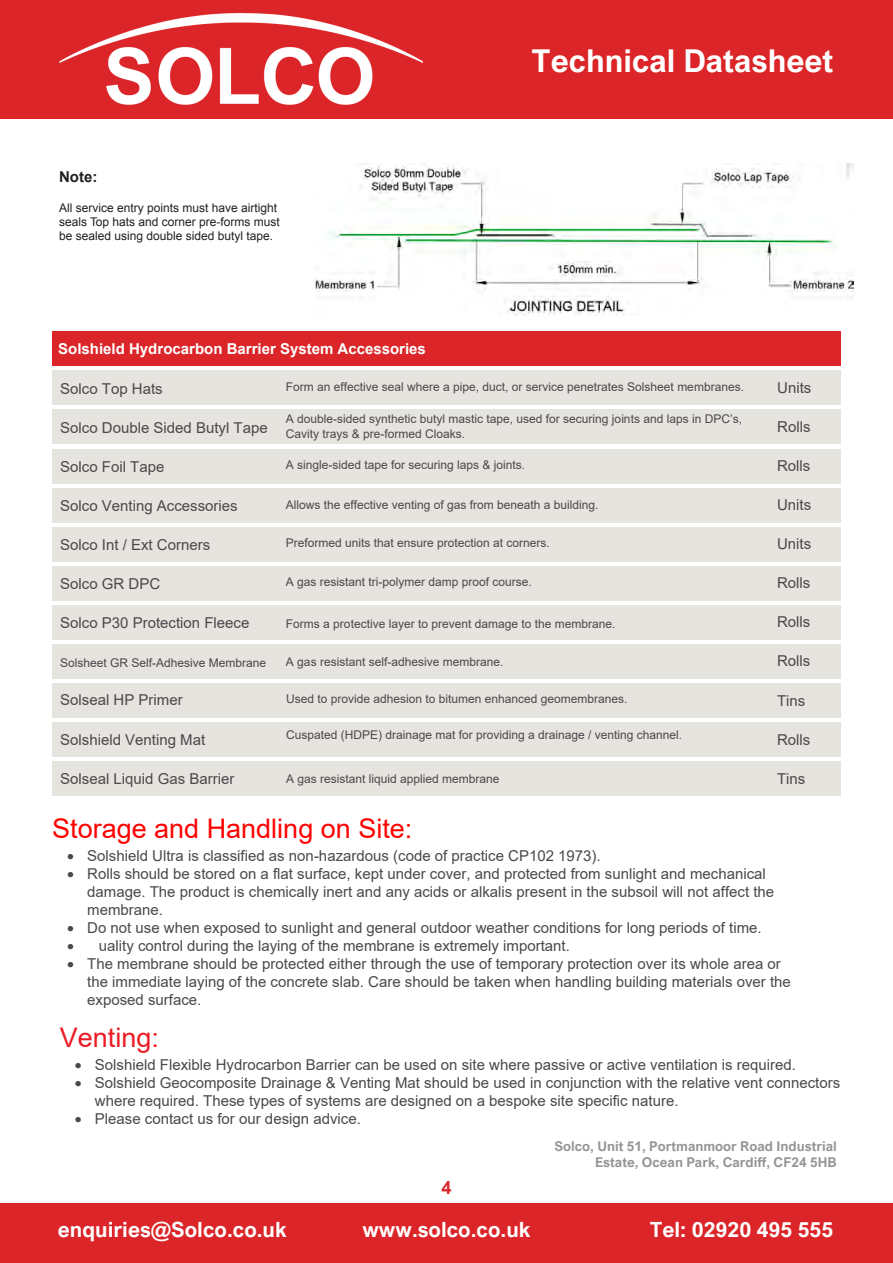
<style>
.page{position:relative;width:893px;height:1263px;background:#fff}
.page>*{position:absolute;margin:0;border:0;box-sizing:border-box;transform-origin:0 0}
.t1{font:700 31.5px "Arial Nova";color:#fff}
.t2{font:27px "Arial";color:#f00}
.t3{font:27px "Arial";color:#ed1b23}
.t4{font:700 21px "Arial Nova";color:#fff}
.t5{font:700 18px "Arial Nova";color:#da262a}
.t6{font:15px/18px "Arial";color:#4c474b}
.t7{font:15px "Arial";color:#4c474b}
.t8{font:700 15px "Arial";color:#fff}
.t9{font:700 15px "Arial";color:#231f20}
.t10{font:700 13.5px/16.2px "Arial Nova";color:#959595;text-align:right}
.t11{font:12px/14.4px "Arial";color:#4c474b}
.t12{font:12px "Arial";color:#4c474b}
.t13{font:12px/13.6px "Arial";color:#231f20}
.s1{font-style:inherit}
</style>
<div class="page">
<div style="left:53px;top:331px;width:788px;height:34px;background:#db2528"></div>
<div style="left:0;top:0;width:893px;height:118px;background:#db2528"></div>
<img style="left:60px;top:14px;width:363px;height:90px">
<div style="left:0;top:1203px;width:893px;height:60px;background:#db2528"></div>
<img style="left:315px;top:164px;width:539px;height:152px">
<div style="left:53px;top:566px;width:788px;height:34px;background:#e5e4df"></div>
<div style="left:53px;top:371px;width:788px;height:34px;background:#e5e4df"></div>
<div style="left:53px;top:410px;width:788px;height:34px;background:#e5e4df"></div>
<div style="left:53px;top:449px;width:788px;height:34px;background:#e5e4df"></div>
<div style="left:53px;top:488px;width:788px;height:34px;background:#e5e4df"></div>
<div style="left:53px;top:527px;width:788px;height:34px;background:#e5e4df"></div>
<div style="left:53px;top:605px;width:788px;height:34px;background:#e5e4df"></div>
<div style="left:53px;top:644px;width:788px;height:34px;background:#e5e4df"></div>
<div style="left:53px;top:683px;width:788px;height:34px;background:#e5e4df"></div>
<div style="left:53px;top:722px;width:788px;height:34px;background:#e5e4df"></div>
<div style="left:53px;top:761px;width:788px;height:34px;background:#e5e4df"></div>
<p class="t9" style="left:59px;top:166px;width:40px">Note:</p>
<p class="t13" style="left:59px;top:201px;width:222px">All service entry points must have airtight seals Top hats and corner pre-forms must be sealed using double sided butyl tape.</p>
<p class="t8" style="left:58px;top:339px;width:369px">Solshield Hydrocarbon Barrier System Accessories</p>
<h1 class="t1" style="left:532px;top:43px;width:303px">Technical Datasheet</h1>
<p class="t11" style="left:286px;top:379px;width:460px">Form an effective seal where a pipe, duct, or service penetrates Solsheet membranes.</p>
<p class="t11" style="left:286px;top:412px;width:458px">A double-sided synthetic butyl mastic tape, used for securing joints and laps in DPC’s,<br>Cavity trays &amp; pre-formed Cloaks.</p>
<p class="t11" style="left:286px;top:457px;width:241px">A single-sided tape for securing laps &amp; joints.</p>
<p class="t11" style="left:286px;top:497px;width:314px">Allows the effective venting of gas from beneath a building.</p>
<p class="t11" style="left:286px;top:535px;width:266px">Preformed units that ensure protection at corners<span class="s1">.</span></p>
<p class="t12" style="left:286px;top:573px;width:248px">A gas resistant tri-polymer damp proof course.</p>
<p class="t12" style="left:286px;top:615px;width:331px">Forms a protective layer to prevent damage to the membrane.</p>
<p class="t12" style="left:286px;top:653px;width:219px">A gas resistant self-adhesive membrane.</p>
<p class="t12" style="left:286px;top:691px;width:343px">Used to provide adhesion to bitumen enhanced geomembranes.</p>
<p class="t12" style="left:286px;top:726px;width:398px">Cuspated (HDPE) drainage mat for providing a drainage / venting channel.</p>
<p class="t7" style="left:777px;top:378px;width:36px">Units</p>
<p class="t7" style="left:777px;top:417px;width:35px">Rolls</p>
<p class="t7" style="left:777px;top:456px;width:35px">Rolls</p>
<p class="t7" style="left:777px;top:495px;width:36px">Units</p>
<p class="t7" style="left:777px;top:534px;width:36px">Units</p>
<p class="t7" style="left:60px;top:378px;width:104px">Solco Top Hats</p>
<p class="t7" style="left:60px;top:417px;width:209px">Solco Double Sided Butyl Tape</p>
<p class="t7" style="left:60px;top:456px;width:106px">Solco Foil Tape</p>
<p class="t7" style="left:60px;top:495px;width:179px">Solco Venting Accessories</p>
<p class="t7" style="left:60px;top:534px;width:152px">Solco Int / Ext Corners</p>
<p class="t7" style="left:60px;top:573px;width:102px">Solco <span class="s1">GR</span> DPC</p>
<p class="t6" style="left:777px;top:574px;width:35px">Rolls</p>
<p class="t6" style="left:60px;top:613px;width:191px"><span class="s1">Solco</span> P30 Protection Fleece</p>
<p class="t6" style="left:777px;top:613px;width:35px">Rolls</p>
<p class="t6" style="left:777px;top:652px;width:35px">Rolls</p>
<p class="t6" style="left:777px;top:691px;width:30px">Tins</p>
<p class="t6" style="left:777px;top:730px;width:35px">Rolls</p>
<p class="t12" style="left:60px;top:654px;width:208px"><span class="s1">Sol</span>sheet GR Self-Adhesive Membrane</p>
<p class="t6" style="left:60px;top:691px;width:124px"><span class="s1">Sol</span>seal <span class="s1">HP</span> Primer</p>
<p class="t6" style="left:60px;top:730px;width:147px"><span class="s1">Sol</span>shield Venting Mat</p>
<p class="t6" style="left:60px;top:769px;width:176px">Solseal Liquid Gas Barrier</p>
<p class="t12" style="left:286px;top:770px;width:215px">A gas resistant liquid applied membrane</p>
<h2 class="t2" style="left:52px;top:810px;width:362px">Storage and Handling on Site:</h2>
<p class="t6" style="left:67px;top:847px;width:535px">• Solshield Ultra is classified as non-hazardous (code of practice CP102 1973).</p>
<p class="t6" style="left:87px;top:865px;width:688px;text-indent:-20px">• Rolls should be stored on a flat surface, kept under cover, and protected from sunlight and mechanical damage. The product is chemically inert and any acids or alkalis present in the subsoil will not affect the membrane.</p>
<p class="t6" style="left:67px;top:919px;width:696px">• Do not use when exposed to sunlight and general outdoor weather conditions for long periods of time.</p>
<p class="t6" style="left:67px;top:937px;width:504px">• Quality control during the laying of the membrane is extremely important.</p>
<p class="t6" style="left:87px;top:955px;width:705px;text-indent:-20px">• The membrane should be protected either through the use of temporary protection over its whole area or the immediate laying of the concrete slab. Care should be taken when handling building materials over the exposed surface.</p>
<p class="t6" style="left:777px;top:769px;width:30px">Tins</p>
<h2 class="t3" style="left:60px;top:1019px;width:101px">Venting:</h2>
<p class="t6" style="left:75px;top:1056px;width:723px">• Solshield Flexible Hydrocarbon Barrier can be used on site where passive or active ventilation is required.</p>
<p class="t6" style="left:95px;top:1074px;width:747px;text-indent:-20px">• Solshield Geocomposite Drainage &amp; Venting Mat should be used in conjunction with the relative vent connectors where required. These types of systems are designed on a bespoke site specific nature.</p>
<p class="t6" style="left:75px;top:1110px;width:287px">• Please contact us for our design advice.</p>
<p class="t5" style="left:441px;top:1177px;width:12px">4</p>
<p class="t10" style="left:554px;top:1138px;width:284px">Solco, Unit 51, Portmanmoor Road Industrial<br>Estate, Ocean Park, Cardiff, CF24 5HB</p>
<h3 class="t4" style="left:58px;top:1217px;width:230px">enquiries@Solco.co.uk</h3>
<h3 class="t4" style="left:362px;top:1217px;width:170px">www.solco.co.uk</h3>
<h3 class="t4" style="left:650px;top:1217px;width:185px">Tel: 02920 495 555</h3>
</div>
